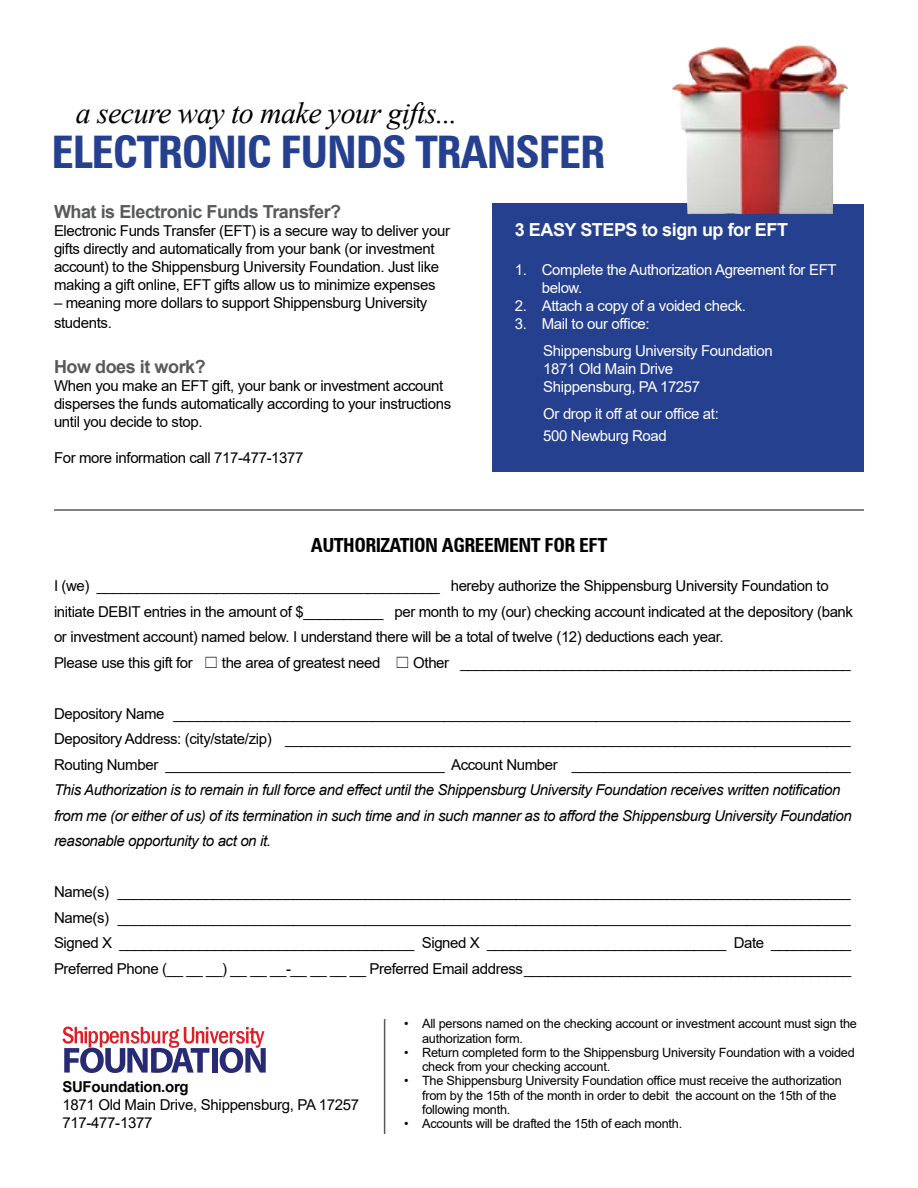
<style>
.page{position:relative;width:918px;height:1188px;background:#fff}
.page>*{position:absolute;margin:0;border:0;box-sizing:border-box;transform-origin:0 0}
.t1{font:700 condensed 45px "Zurich BT";letter-spacing:-.03em;color:#25408f}
.t2{font:italic 30px "Times New Roman";letter-spacing:-.02em;color:#000}
.t3{font:700 condensed 19.5px "Zurich BT";letter-spacing:-.025em;color:#000}
.t4{font:700 18px "Arial";letter-spacing:-.025em;color:#58595b}
.t5{font:700 18px "Arial";letter-spacing:-.025em;color:#fff}
.t6{font:15px/25.5px "Arial";letter-spacing:-.025em;color:#000}
.t7{font:italic 15px/25.5px "Arial";letter-spacing:-.025em;color:#000}
.t8{font:15px/18px "Arial";letter-spacing:-.025em;color:#fff}
.t9{font:700 15px "Arial";letter-spacing:-.02em;color:#000}
.t10{font:12.75px/14.2px "Arial";letter-spacing:-.02em;color:#000}
</style>
<div class="page">
<div style="left:492px;top:204px;width:371px;height:268px;background:#25408f"></div>
<hr style="left:54px;top:509px;width:810px;height:2px;background:#58595b">
<svg style="left:62px;top:1027px;width:204px;height:46px"></svg>
<hr style="left:384px;top:1019px;width:1px;height:115px;background:#58595b">
<img style="left:672px;top:45px;width:192px;height:174px">
<div style="left:687px;top:214px;width:167px;height:5px;background:#25408f"></div>
<div style="left:833px;top:129px;width:67px;height:84px;background:#fff"></div>
<div style="left:833px;top:204px;width:30px;height:22px;background:#25408f"></div>
<h2 class="t2" style="left:76px;top:92px;width:383px">a secure way to make your gifts...</h2>
<h1 class="t1" style="left:52px;top:124px;width:555px">ELECTRONIC FUNDS TRANSFER</h1>
<p class="t4" style="left:54px;top:199px;width:289px">What is Electronic Funds Transfer?</p>
<p class="t6" style="left:54px;top:222px;width:398px;line-height:18px">Electronic Funds Transfer (EFT) is a secure way to deliver your gifts directly and automatically from your bank (or investment account) to the Shippensburg University Foundation. Just like making a gift online, EFT gifts allow us to minimize expenses</p>
<p class="t6" style="left:54px;top:293px;width:375px;line-height:19.8px">– meaning more dollars to support Shippensburg University students.</p>
<p class="t4" style="left:54px;top:354px;width:153px">How does it work?</p>
<p class="t6" style="left:54px;top:376px;width:399px;line-height:18px">When you make an EFT gift, your bank or investment account disperses the funds automatically according to your instructions until you decide to stop.</p>
<p class="t6" style="left:54px;top:445px;width:251px">For more information call 717-477-1377</p>
<p class="t5" style="left:515px;top:217px;width:275px">3 EASY STEPS to sign up for EFT</p>
<p class="t8" style="left:542px;top:261px;width:296px;text-indent:-27px">1. Complete the Authorization Agreement for EFT below.</p>
<p class="t8" style="left:515px;top:297px;width:233px">2. Attach a copy of a voided check.</p>
<p class="t8" style="left:543px;top:310px;width:231px;line-height:27px;text-indent:-28px">3. Mail to our office:<br>Shippensburg University Foundation</p>
<p class="t8" style="left:543px;top:360px;width:158px">1871 Old Main Drive<br>Shippensburg, PA 17257</p>
<p class="t8" style="left:543px;top:403px;width:177px;line-height:21.6px">Or drop it off at our office at:<br>500 Newburg Road</p>
<h3 class="t3" style="left:311px;top:533px;width:298px">AUTHORIZATION AGREEMENT FOR EFT</h3>
<p class="t6" style="left:54px;top:573px;width:801px">I (we) ___________________________________________ hereby authorize the Shippensburg University Foundation to initiate DEBIT entries in the amount of $__________ per month to my (our) checking account indicated at the depository (bank or investment account) named below. I understand there will be a total of twelve (12) deductions each year.<br>Please use this gift for</p>
<p class="t6" style="left:222px;top:650px;width:160px">the area of greatest need</p>
<p class="t6" style="left:413px;top:650px;width:439px">Other _________________________________________________</p>
<p class="t6" style="left:54px;top:701px;width:798px;text-align:justify">Depository Name _____________________________________________________________________________________ Depository Address: (city/state/zip) _______________________________________________________________________ Routing Number ___________________________________ Account Number ___________________________________</p>
<p class="t7" style="left:54px;top:777px;width:799px">This Authorization is to remain in full force and effect until the Shippensburg University Foundation receives written notification from me (or either of us) of its termination in such time and in such manner as to afford the Shippensburg University Foundation reasonable opportunity to act on it.</p>
<p class="t6" style="left:54px;top:879px;width:799px;text-align:justify">Name(s) ____________________________________________________________________________________________ Name(s) ____________________________________________________________________________________________ Signed X _____________________________________ Signed X ______________________________ Date __________ Preferred Phone (__ __ __) __ __ __-__ __ __ __ Preferred Email address_________________________________________</p>
<p class="t9" style="left:62px;top:1076px;width:128px">SUFoundation.org</p>
<p class="t6" style="left:62px;top:1095px;width:298px;line-height:18px">1871 Old Main Drive, Shippensburg, PA 17257<br>717-477-1377</p>
<p class="t10" style="left:422px;top:1017px;width:436px;text-indent:-18px">• All persons named on the checking account or investment account must sign the authorization form.</p>
<p class="t10" style="left:422px;top:1045px;width:434px;text-indent:-18px">• Return completed form to the Shippensburg University Foundation with a voided check from your checking account.</p>
<p class="t10" style="left:422px;top:1074px;width:421px;text-indent:-18px">• The Shippensburg University Foundation office must receive the authorization from by the 15th of the month in order to debit the account on the 15th of the following month.</p>
<p class="t10" style="left:404px;top:1116px;width:280px">• Accounts will be drafted the 15th of each month.</p>
</div>
